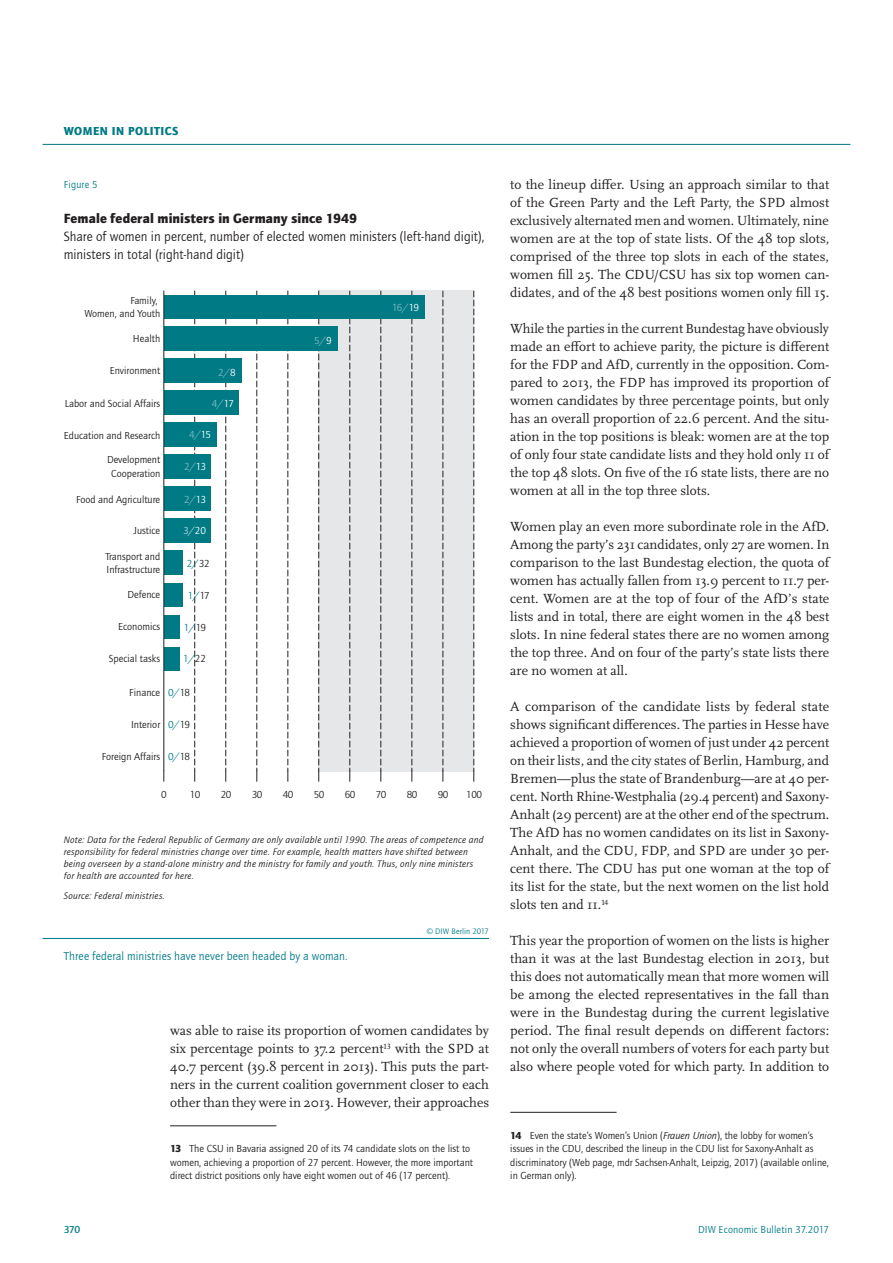
<style>
.page{position:relative;width:893px;height:1263px;background:#fff}
.page>*{position:absolute;margin:0;border:0;box-sizing:border-box;transform-origin:0 0}
.t1{font:13.8px/18px "Scala Pro";color:#231f20;text-align:justify}
.t2{font:13.8px/18px "Quay Sans ITC Std";letter-spacing:.005em;color:#231f20}
.t3{font:900 13.8px "Quay Sans ITC Std";letter-spacing:.005em;color:#231f20}
.t4{font:12px "Quay Sans ITC Std";letter-spacing:.01em;color:#007b85}
.t5{font:900 12px "Quay Sans ITC Std";color:#007b85}
.t6{font:10.5px/13.5px "Quay Sans ITC Std";color:#231f20}
.t7{font:10.5px "Quay Sans ITC Std";letter-spacing:.01em;color:#007b85}
.t8{font:10.5px "Quay Sans ITC Std";letter-spacing:-.09em;color:#81bcc3}
.t9{font:10.5px "Quay Sans ITC Std";color:#badade}
.t10{font:500 10.5px "Quay Sans ITC Std";color:#007b85}
.t11{font:italic 9.75px/12px "Quay Sans ITC Std";letter-spacing:.025em;color:#231f20}
.t12{font:8.25px "Quay Sans ITC Std";letter-spacing:.01em;color:#007b85}
.s1{color:#fff}
.s2{color:#231f20}
.s3{color:#007b85}
.s4{font-weight:900}
.s5{font-style:italic}
</style>
<div class="page">
<hr style="left:43px;top:144px;width:807px;height:1px;background:#007b85">
<hr style="left:170px;top:1125px;width:106px;height:1px;background:#231f20">
<hr style="left:510px;top:1112px;width:107px;height:1px;background:#231f20">
<hr style="left:43px;top:938px;width:446px;height:1px;background:#007b85">
<div style="left:319px;top:291px;width:155px;height:481px;background:#e6e7e9"></div>
<svg style="left:194px;top:291px;width:1px;height:490px"></svg>
<svg style="left:225px;top:291px;width:1px;height:490px"></svg>
<svg style="left:257px;top:291px;width:1px;height:490px"></svg>
<svg style="left:288px;top:291px;width:1px;height:490px"></svg>
<svg style="left:318px;top:291px;width:1px;height:490px"></svg>
<svg style="left:350px;top:291px;width:1px;height:490px"></svg>
<svg style="left:381px;top:291px;width:1px;height:490px"></svg>
<svg style="left:412px;top:291px;width:1px;height:490px"></svg>
<svg style="left:443px;top:291px;width:1px;height:490px"></svg>
<svg style="left:474px;top:291px;width:1px;height:490px"></svg>
<div style="left:164px;top:295px;width:260px;height:24px;background:#007b85"></div>
<div style="left:164px;top:327px;width:173px;height:24px;background:#007b85"></div>
<div style="left:164px;top:359px;width:77px;height:24px;background:#007b85"></div>
<div style="left:164px;top:391px;width:74px;height:24px;background:#007b85"></div>
<div style="left:164px;top:423px;width:52px;height:24px;background:#007b85"></div>
<div style="left:164px;top:455px;width:46px;height:24px;background:#007b85"></div>
<div style="left:164px;top:487px;width:46px;height:24px;background:#007b85"></div>
<div style="left:164px;top:519px;width:46px;height:24px;background:#007b85"></div>
<div style="left:164px;top:551px;width:18px;height:24px;background:#007b85"></div>
<div style="left:164px;top:583px;width:18px;height:24px;background:#007b85"></div>
<div style="left:164px;top:615px;width:15px;height:24px;background:#007b85"></div>
<div style="left:164px;top:647px;width:15px;height:24px;background:#007b85"></div>
<hr style="left:164px;top:291px;width:1px;height:480px;background:#231f20">
<p class="t5" style="left:64px;top:123px;width:20px">Women</p>
<p class="t5" style="left:112px;top:123px;width:24px">in politics</p>
<p class="t7" style="left:64px;top:178px;width:35px">Figure 5</p>
<p class="t3" style="left:64px;top:209px;width:295px">Female federal ministers in Germany since 1949</p>
<p class="t2" style="left:64px;top:227px;width:422px">Share of women in percent, number of elected women ministers (left-hand digit), ministers in total (right-hand digit)</p>
<p class="t6" style="left:84px;top:294px;width:77px;text-align:right">Family,<br>Women, and Youth</p>
<p class="t8" style="left:392px;top:301px;width:28px">16/<span class="s1">19</span></p>
<p class="t8" style="left:314px;top:334px;width:19px">5/<span class="s1">9</span></p>
<p class="t8" style="left:218px;top:366px;width:19px">2/<span class="s1">8</span></p>
<p class="t8" style="left:212px;top:398px;width:23px">4/<span class="s1">17</span></p>
<p class="t8" style="left:189px;top:429px;width:24px">4/<span class="s1">15</span></p>
<p class="t8" style="left:184px;top:461px;width:23px">2/<span class="s1">13</span></p>
<p class="t8" style="left:184px;top:493px;width:23px">2/<span class="s1">13</span></p>
<p class="t9" style="left:183px;top:524px;width:24px">3/<span class="s1">20</span></p>
<p class="t7" style="left:187px;top:557px;width:24px">2/<span class="s2">32</span></p>
<p class="t7" style="left:188px;top:589px;width:23px">1/<span class="s2">17</span></p>
<p class="t7" style="left:184px;top:621px;width:24px">1/<span class="s2">19</span></p>
<p class="t7" style="left:183px;top:652px;width:24px">1/<span class="s2">22</span></p>
<p class="t7" style="left:168px;top:686px;width:24px">0/<span class="s2">18</span></p>
<p class="t7" style="left:168px;top:719px;width:24px">0/<span class="s2">19</span></p>
<p class="t6" style="left:102px;top:749px;width:90px">Foreign Affairs <span class="s3">0/</span>18</p>
<p class="t6" style="left:133px;top:331px;width:29px">Health</p>
<p class="t6" style="left:110px;top:364px;width:52px">Environment</p>
<p class="t6" style="left:65px;top:396px;width:97px">Labor and Social Affairs</p>
<p class="t6" style="left:64px;top:428px;width:98px">Education and Research</p>
<p class="t6" style="left:107px;top:453px;width:55px;text-align:center">Development<br>Cooperation</p>
<p class="t6" style="left:76px;top:492px;width:86px">Food and Agriculture</p>
<p class="t6" style="left:134px;top:524px;width:28px">Justice</p>
<p class="t6" style="left:105px;top:549px;width:56px">Transport and<br>Infrastructure</p>
<p class="t6" style="left:127px;top:588px;width:34px">Defence</p>
<p class="t6" style="left:118px;top:620px;width:44px">Economics</p>
<p class="t6" style="left:109px;top:652px;width:53px">Special tasks</p>
<p class="t6" style="left:129px;top:686px;width:33px">Finance</p>
<p class="t6" style="left:131px;top:718px;width:31px">Interior</p>
<p class="t6" style="left:161px;top:788px;width:7px">0</p>
<p class="t6" style="left:190px;top:788px;width:12px">10</p>
<p class="t6" style="left:221px;top:788px;width:12px">20</p>
<p class="t6" style="left:252px;top:788px;width:12px">30</p>
<p class="t6" style="left:283px;top:788px;width:12px">40</p>
<p class="t6" style="left:314px;top:788px;width:12px">50</p>
<p class="t6" style="left:345px;top:788px;width:12px">60</p>
<p class="t6" style="left:376px;top:788px;width:12px">70</p>
<p class="t6" style="left:407px;top:788px;width:12px">80</p>
<p class="t6" style="left:438px;top:788px;width:12px">90</p>
<p class="t6" style="left:466px;top:788px;width:17px">100</p>
<p class="t11" style="left:64px;top:833px;width:421px">Note: Data for the Federal Republic of Germany are only available until 1990. The areas of competence and responsibility for federal ministries change over time. For example, health matters have shifted between being overseen by a stand-alone ministry and the ministry for family and youth. Thus, only nine ministers for health are accounted for here.</p>
<p class="t11" style="left:64px;top:890px;width:103px">Source: Federal ministries.</p>
<p class="t12" style="left:427px;top:926px;width:64px">© DIW Berlin 2017</p>
<p class="t4" style="left:64px;top:949px;width:285px">Three federal ministries have never been headed by a woman.</p>
<p class="t1" style="left:170px;top:1021px;width:321px">was able to raise its proportion of women candidates by six percentage points to 37.2 percent<sup>13</sup> with the SPD at 40.7 percent (39.8 percent in 2013). This puts the part&shy;ners in the current coalition government closer to each other than they were in 2013. However, their approaches</p>
<p class="t6" style="left:170px;top:1142px;width:304px"><span class="s4">13</span> The CSU in Bavaria assigned 20 of its 74 candidate slots on the list to women, achieving a proportion of 27 percent. However, the more important direct district positions only have eight women out of 46 (17 percent).</p>
<p class="t1" style="left:510px;top:175px;width:320px">to the lineup differ. Using an approach similar to that of the Green Party and the Left Party, the SPD almost exclusively alternated men and women. Ultimately, nine women are at the top of state lists. Of the 48 top slots, comprised of the three top slots in each of the states, women fill 25. The CDU/CSU has six top women can&shy;didates, and of the 48 best positions women only fill 15.</p>
<p class="t1" style="left:510px;top:319px;width:320px">While the parties in the current Bundestag have obviously made an effort to achieve parity, the picture is different for the FDP and AfD, currently in the opposition. Com&shy;pared to 2013, the FDP has improved its proportion of women candidates by three percentage points, but only has an overall proportion of 22.6 percent. And the situ&shy;ation in the top positions is bleak: women are at the top of only four state candidate lists and they hold only 11 of the top 48 slots. On five of the 16 state lists, there are no women at all in the top three slots.</p>
<p class="t1" style="left:510px;top:517px;width:321px">Women play an even more subordinate role in the AfD.<br>Among the party’s 231 candidates, only 27 are women. In comparison to the last Bundestag election, the quota of women has actually fallen from 13.9 percent to 11.7 per&shy;cent. Women are at the top of four of the AfD’s state lists and in total, there are eight women in the 48 best slots. In nine federal states there are no women among the top three. And on four of the party’s state lists there are no women at all.</p>
<p class="t1" style="left:510px;top:697px;width:321px">A comparison of the candidate lists by federal state shows significant differences. The parties in Hesse have achieved a proportion of women of just under 42 percent on their lists, and the city states of Berlin, Hamburg, and Bremen—plus the state of Brandenburg—are at 40 per&shy;cent. North Rhine-Westphalia (29.4 percent) and Saxony-Anhalt (29 percent) are at the other end of the spectrum.<br>The AfD has no women candidates on its list in Saxony-Anhalt, and the CDU, FDP, and SPD are under 30 per&shy;cent there. The CDU has put one woman at the top of its list for the state, but the next women on the list hold slots ten and 11.<sup>14</sup></p>
<p class="t1" style="left:510px;top:931px;width:321px">This year the proportion of women on the lists is higher than it was at the last Bundestag election in 2013, but this does not automatically mean that more women will be among the elected representatives in the fall than were in the Bundestag during the current legislative period. The final result depends on different factors: not only the overall numbers of voters for each party but also where people voted for which party. In addition to</p>
<p class="t6" style="left:510px;top:1128px;width:320px"><span class="s4">14</span> Even the state’s Women’s Union (<span class="s5">Frauen Union</span>), the lobby for women’s issues in the CDU, described the lineup in the CDU list for Saxony-Anhalt as discriminatory (Web page, mdr Sachsen-Anhalt, Leipzig, 2017) (available online, in German only).</p>
<p class="t10" style="left:64px;top:1223px;width:18px">370</p>
<p class="t7" style="left:698px;top:1223px;width:133px">DIW Economic Bulletin 37.2017</p>
</div>
